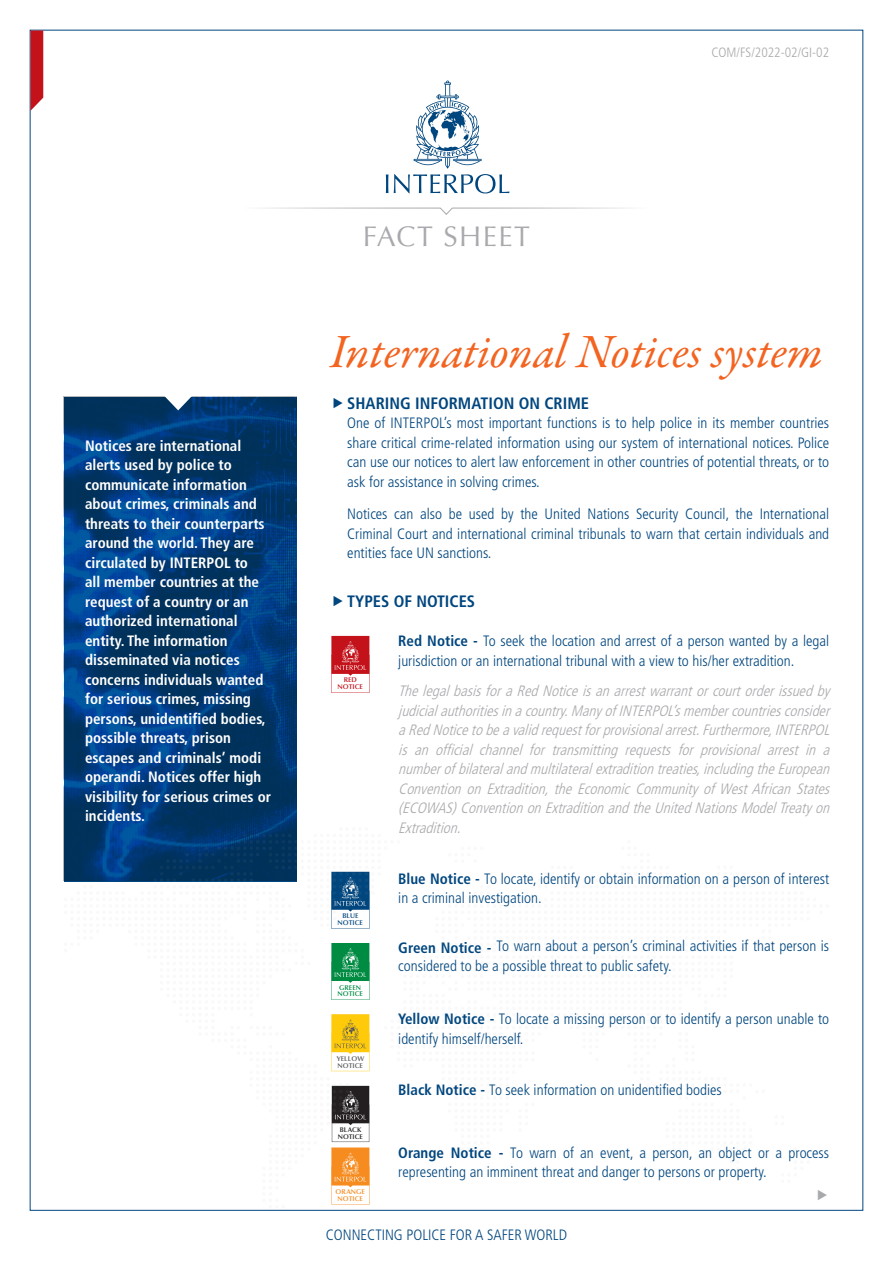
<style>
.page{position:relative;width:893px;height:1263px;background:#fff}
.page>*{position:absolute;margin:0;border:0;box-sizing:border-box;transform-origin:0 0}
.Factsheet_Title{font:italic 48px "Garamond Premr Pro";letter-spacing:-.005em;color:#f36421}
.t1{font:28.5px "Optima LT Std";letter-spacing:.05em;color:#a8a9ad}
.t2{font:700 condensed 16.5px "Frutiger LT Std";color:#00467e}
.Sub_text{font:300 condensed 15px/19.5px "Frutiger LT Std";color:#00467e}
.Sub_text-2{font:italic 300 condensed 15px/19.5px "Frutiger LT Std";color:#a8a9ad;text-align:justify}
.plaintext{font:300 condensed 15px/19.5px "Frutiger LT Std";color:#00467e;text-align:justify}
.intro{font:700 condensed 15px/19.5px "Frutiger LT Std";color:#fff}
.ref_number{font:300 condensed 13.5px "Frutiger LT Std";color:#a8a9ad}
.t3{font:600 6.9px/6.9px "Optima LT Std";color:#57585a}
.t4{font:600 6.9px/6.9px "Optima LT Std";color:#f68b1f}
.t5{font:600 6.9px/6.9px "Optima LT Std";color:#008b43}
.t6{font:600 6.9px/6.9px "Optima LT Std";color:#00467e;text-align:center}
.t7{font:600 6.9px/6.9px "Optima LT Std";color:#c4121a;text-align:center}
.t8{font:600 6.75px/6.8px "Optima LT Std";color:#231f20;text-align:center}
.s1{font-weight:700}
</style>
<div class="page">
<svg style="left:331px;top:636px;width:38px;height:57px"></svg>
<img style="left:64px;top:397px;width:232px;height:430px">
<svg style="left:266px;top:207px;width:359px;height:8px"></svg>
<svg style="left:386px;top:174px;width:2px;height:19px"></svg>
<svg style="left:394px;top:81px;width:115px;height:112px"></svg>
<svg style="left:31px;top:31px;width:12px;height:80px"></svg>
<svg style="left:64px;top:827px;width:306px;height:378px"></svg>
<svg style="left:163px;top:396px;width:31px;height:14px"></svg>
<p class="ref_number" style="left:711px;top:44px;width:119px">COM/FS/2022-02/GI-02</p>
<p class="intro" style="left:85px;top:436px;width:187px">Notices are international alerts used by police to communicate information about crimes, criminals and threats to their counterparts around the world. They are circulated by INTERPOL to<br>all member countries at the request of a country or an authorized international entity. The information disseminated via notices concerns individuals wanted for serious crimes, missing persons, unidentified bodies, possible threats, prison escapes and criminals’ modi operandi. Notices offer high visibility for serious crimes or incidents.</p>
<h2 class="t1" style="left:363px;top:220px;width:169px">FACT SHEET</h2>
<p class="Factsheet_Title" style="left:330px;top:322px;width:494px">International Notices system</p>
<p class="t2" style="left:347px;top:393px;width:243px">SHARING INFORMATION ON CRIME</p>
<p class="plaintext" style="left:347px;top:414px;width:483px">One of INTERPOL’s most important functions is to help police in its member countries share critical crime-related information using our system of international notices. Police can use our notices to alert law enforcement in other countries of potential threats, or to ask for assistance in solving crimes.</p>
<p class="plaintext" style="left:347px;top:504px;width:483px">Notices can also be used by the United Nations Security Council, the International Criminal Court and international criminal tribunals to warn that certain individuals and entities face UN sanctions.</p>
<p class="t2" style="left:347px;top:592px;width:129px">TYPES OF NOTICES</p>
<p class="Sub_text" style="left:398px;top:631px;width:432px"><span class="s1">Red Notice -</span> To seek the location and arrest of a person wanted by a legal jurisdiction or an international tribunal with a view to his/her extradition.</p>
<p class="Sub_text-2" style="left:398px;top:682px;width:437px">ThelegalbasisforaRedNoticeisanarrestwarrantorcourtorderissuedby judicialauthoritiesinacountry.ManyofINTERPOL’smembercountriesconsider aRedNoticetobeavalidrequestforprovisionalarrest.Furthermore,INTERPOL is an official channel for transmitting requests for provisional arrest in a numberofbilateralandmultilateralextraditiontreaties,includingtheEuropean Convention on Extradition,the Economic Community ofWestAfrican States (ECOWAS)ConventiononExtraditionandtheUnitedNationsModelTreatyon Extradition.</p>
<p class="Sub_text" style="left:398px;top:869px;width:432px"><span class="s1">Blue Notice -</span> To locate, identify or obtain information on a person of interest in a criminal investigation.</p>
<p class="Sub_text" style="left:398px;top:936px;width:432px"><span class="s1">Green Notice -</span> To warn about a person’s criminal activities if that person is considered to be a possible threat to public safety.</p>
<p class="Sub_text" style="left:398px;top:1009px;width:432px"><span class="s1">Yellow Notice -</span> To locate a missing person or to identify a person unable to identify himself/herself.</p>
<p class="Sub_text" style="left:398px;top:1080px;width:325px"><span class="s1">Black Notice -</span> To seek information on unidentified bodies</p>
<p class="t7" style="left:337px;top:677px;width:27px">RED<br>NOTICE</p>
<p class="t6" style="left:337px;top:913px;width:27px">BLUE<br>NOTICE</p>
<p class="t5" style="left:337px;top:984px;width:27px">GREEN<br>NOTICE</p>
<p class="t3" style="left:337px;top:1055px;width:29px">YELLOW<br>NOTICE</p>
<p class="t8" style="left:338px;top:1126px;width:27px">BLACK<br>NOTICE</p>
<p class="Sub_text" style="left:398px;top:1143px;width:432px"><span class="s1">Orange Notice -</span> To warn of an event, a person, an object or a process representing an imminent threat and danger to persons or property.</p>
<p class="t4" style="left:336px;top:1188px;width:31px">ORANGE<br>NOTICE</p>
<p class="plaintext" style="left:326px;top:1225px;width:243px">CONNECTING POLICE FOR A SAFER WORLD</p>
</div>
